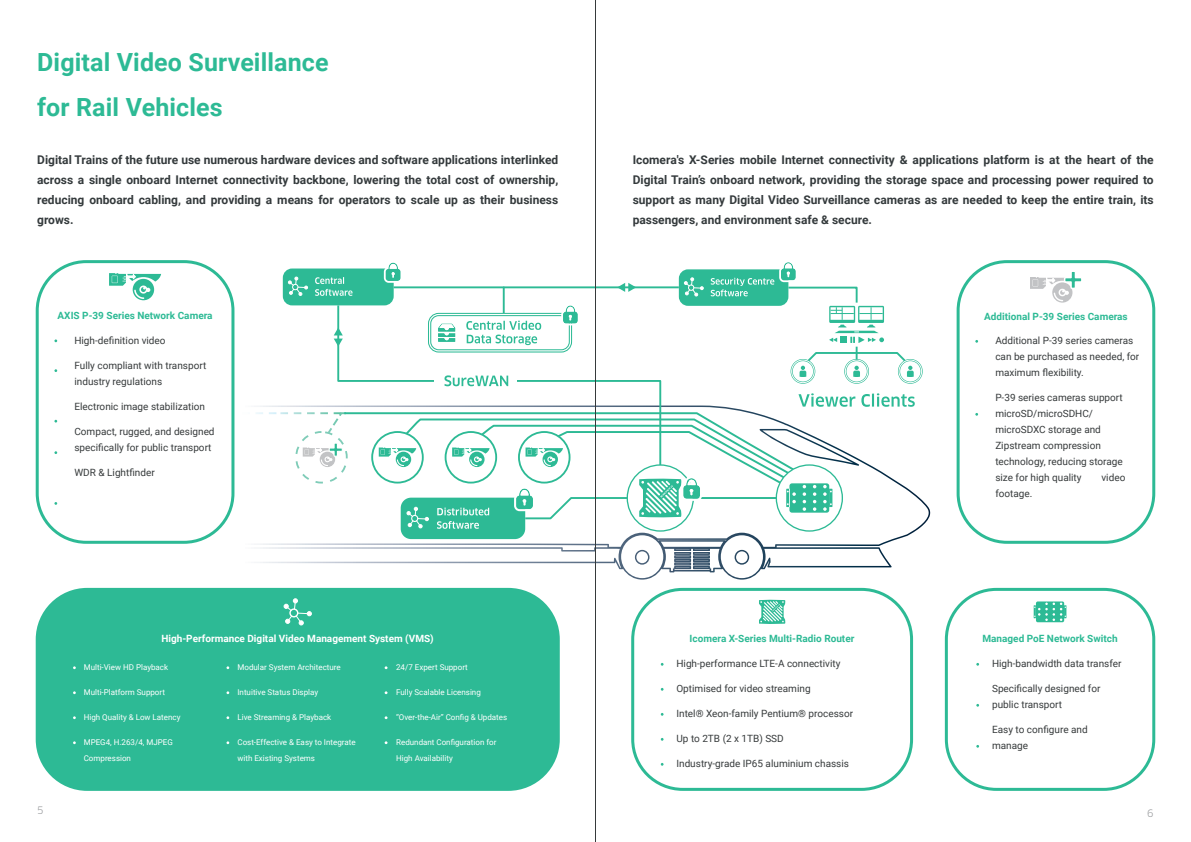
<style>
.page{position:relative;width:1191px;height:842px;background:#fff}
.page>*{position:absolute;margin:0;border:0;box-sizing:border-box;transform-origin:0 0}
.t1{font:700 25px/45px "Roboto";letter-spacing:.005em;color:#2dba95}
.t2{font:700 12px/20px "Roboto";color:#343a3c;text-align:justify}
.t3{font:10px/16px "Roboto";color:#363a3b}
.t4{font:700 10px "Roboto";color:#2dba95}
.t5{font:700 10px "Roboto";color:#fff}
.t6{font:10px "Clan OT";color:#939598}
.t7{font:8px/16px "Roboto";color:#fff}
</style>
<div class="page">
<svg style="left:192px;top:405px;width:738px;height:175px"></svg>
<div style="left:679px;top:269px;width:109px;height:37px;background:#2dba95;border-radius:9px"></div>
<svg style="left:684px;top:278px;width:19px;height:18px"></svg>
<div style="left:283px;top:268px;width:111px;height:37px;background:#2dba95;border-radius:9px"></div>
<svg style="left:288px;top:277px;width:20px;height:19px"></svg>
<svg style="left:315px;top:277px;width:37px;height:19px"></svg>
<svg style="left:384px;top:262px;width:17px;height:21px"></svg>
<hr style="left:503px;top:287px;width:2px;height:27px;background:#2dba95">
<hr style="left:393px;top:286px;width:286px;height:2px;background:#2dba95">
<svg style="left:334px;top:331px;width:2px;height:12px"></svg>
<svg style="left:617px;top:283px;width:19px;height:9px"></svg>
<svg style="left:790px;top:359px;width:25px;height:25px"></svg>
<div style="left:791px;top:360px;width:23px;height:23px;border:1px solid #fff;border-radius:50%"></div>
<svg style="left:844px;top:359px;width:25px;height:25px"></svg>
<div style="left:845px;top:360px;width:23px;height:23px;border:1px solid #fff;border-radius:50%"></div>
<svg style="left:898px;top:359px;width:24px;height:25px"></svg>
<div style="left:898px;top:360px;width:24px;height:23px;border:1px solid #fff;border-radius:50%"></div>
<svg style="left:710px;top:262px;width:203px;height:115px"></svg>
<svg style="left:336px;top:303px;width:326px;height:90px"></svg>
<div style="left:434px;top:375px;width:83px;height:12px;background:#fff"></div>
<svg style="left:444px;top:375px;width:64px;height:11px"></svg>
<svg style="left:861px;top:393px;width:53px;height:14px"></svg>
<div style="left:401px;top:498px;width:124px;height:41px;background:#2dba95;border-radius:10px"></div>
<svg style="left:232px;top:393px;width:623px;height:136px"></svg>
<div style="left:36px;top:260px;width:198px;height:284px;background:#fff;border:3px solid #2dba95;border-radius:49px"></div>
<svg style="left:109px;top:273px;width:52px;height:27px"></svg>
<div style="left:36px;top:588px;width:524px;height:203px;background:#2dba95;border:3px solid #2dba95;border-radius:50px"></div>
<svg style="left:284px;top:598px;width:28px;height:27px"></svg>
<div style="left:631px;top:588px;width:282px;height:203px;background:#fff;border:3px solid #2dba95;border-radius:50px"></div>
<svg style="left:759px;top:599px;width:26px;height:25px"></svg>
<div style="left:956px;top:260px;width:199px;height:284px;background:#fff;border:3px solid #2dba95;border-radius:49px"></div>
<svg style="left:1030px;top:272px;width:52px;height:31px"></svg>
<div style="left:945px;top:588px;width:210px;height:203px;background:#fff;border:3px solid #2dba95;border-radius:50px"></div>
<svg style="left:1033px;top:601px;width:33px;height:21px"></svg>
<hr style="left:595px;top:0;width:1px;height:842px;background:#363a3b">
<h1 class="t1" style="left:37px;top:43px;width:293px">Digital Video Surveillance for Rail Vehicles</h1>
<p class="t2" style="left:37px;top:151px;width:522px">Digital Trains of the future use numerous hardware devices and software applications interlinked across a single onboard Internet connectivity backbone, lowering the total cost of ownership, reducing onboard cabling, and providing a means for operators to scale up as their business grows.</p>
<p class="t4" style="left:58px;top:312px;width:156px">AXIS P-39 Series Network Camera</p>
<p class="t3" style="left:74px;top:334px;width:93px">High-definition video</p>
<p class="t3" style="left:74px;top:359px;width:133px">Fully compliant with transport industry regulations</p>
<p class="t3" style="left:74px;top:400px;width:132px">Electronic image stabilization</p>
<p class="t3" style="left:74px;top:425px;width:142px">Compact, rugged, and designed specifically for public transport</p>
<p class="t3" style="left:74px;top:466px;width:82px">WDR &amp; Lightfinder</p>
<p class="t6" style="left:37px;top:806px;width:8px">5</p>
<p class="t5" style="left:161px;top:634px;width:274px">High-Performance Digital Video Management System (VMS)</p>
<p class="t7" style="left:84px;top:660px;width:86px">Multi-View HD Playback</p>
<p class="t7" style="left:84px;top:685px;width:83px">Multi-Platform Support</p>
<p class="t7" style="left:84px;top:710px;width:98px">High Quality &amp; Low Latency</p>
<p class="t7" style="left:84px;top:735px;width:91px">MPEG4, H.263/4, MJPEG<br>Compression</p>
<p class="t7" style="left:237px;top:660px;width:105px">Modular System Architecture</p>
<p class="t7" style="left:237px;top:685px;width:82px">Intuitive Status Display</p>
<p class="t7" style="left:237px;top:710px;width:95px">Live Streaming &amp; Playback</p>
<p class="t7" style="left:237px;top:735px;width:120px">Cost-Effective &amp; Easy to Integrate with Existing Systems</p>
<p class="t7" style="left:396px;top:660px;width:73px">24/7 Expert Support</p>
<p class="t7" style="left:396px;top:685px;width:86px">Fully Scalable Licensing</p>
<p class="t7" style="left:396px;top:710px;width:113px">“Over-the-Air” Config &amp; Updates</p>
<p class="t7" style="left:396px;top:735px;width:102px">Redundant Configuration for<br>High Availability</p>
<p class="t2" style="left:632px;top:151px;width:522px">Icomera's X-Series mobile Internet connectivity &amp; applications platform is at the heart of the Digital Train’s onboard network, providing the storage space and processing power required to support as many Digital Video Surveillance cameras as are needed to keep the entire train, its passengers, and environment safe &amp; secure.</p>
<p class="t4" style="left:984px;top:312px;width:145px">Additional P-39 Series Cameras</p>
<p class="t3" style="left:995px;top:334px;width:145px">Additional P-39 series cameras can be purchased as needed, for maximum flexibility.</p>
<p class="t3" style="left:995px;top:391px;width:129px">P-39 series cameras support microSD/microSDHC/ microSDXC storage and<br>Zipstream compression technology, reducing storage size for high quality</p>
<p class="t3" style="left:1101px;top:471px;width:25px">video</p>
<p class="t4" style="left:689px;top:634px;width:166px">Icomera X-Series Multi-Radio Router</p>
<p class="t3" style="left:676px;top:657px;width:166px">High-performance LTE-A connectivity</p>
<p class="t3" style="left:676px;top:682px;width:136px">Optimised for video streaming</p>
<p class="t3" style="left:676px;top:707px;width:178px">Intel® Xeon-family Pentium® processor</p>
<p class="t3" style="left:676px;top:732px;width:109px">Up to 2TB (2 x 1TB) SSD</p>
<p class="t3" style="left:676px;top:757px;width:174px">Industry-grade IP65 aluminium chassis</p>
<p class="t3" style="left:995px;top:487px;width:39px">footage.</p>
<p class="t4" style="left:982px;top:634px;width:137px">Managed PoE Network Switch</p>
<p class="t3" style="left:992px;top:657px;width:131px">High-bandwidth data transfer</p>
<p class="t3" style="left:992px;top:682px;width:110px">Specifically designed for public transport</p>
<p class="t3" style="left:992px;top:723px;width:97px">Easy to configure and manage</p>
<p class="t6" style="left:1147px;top:809px;width:8px">6</p>
</div>
